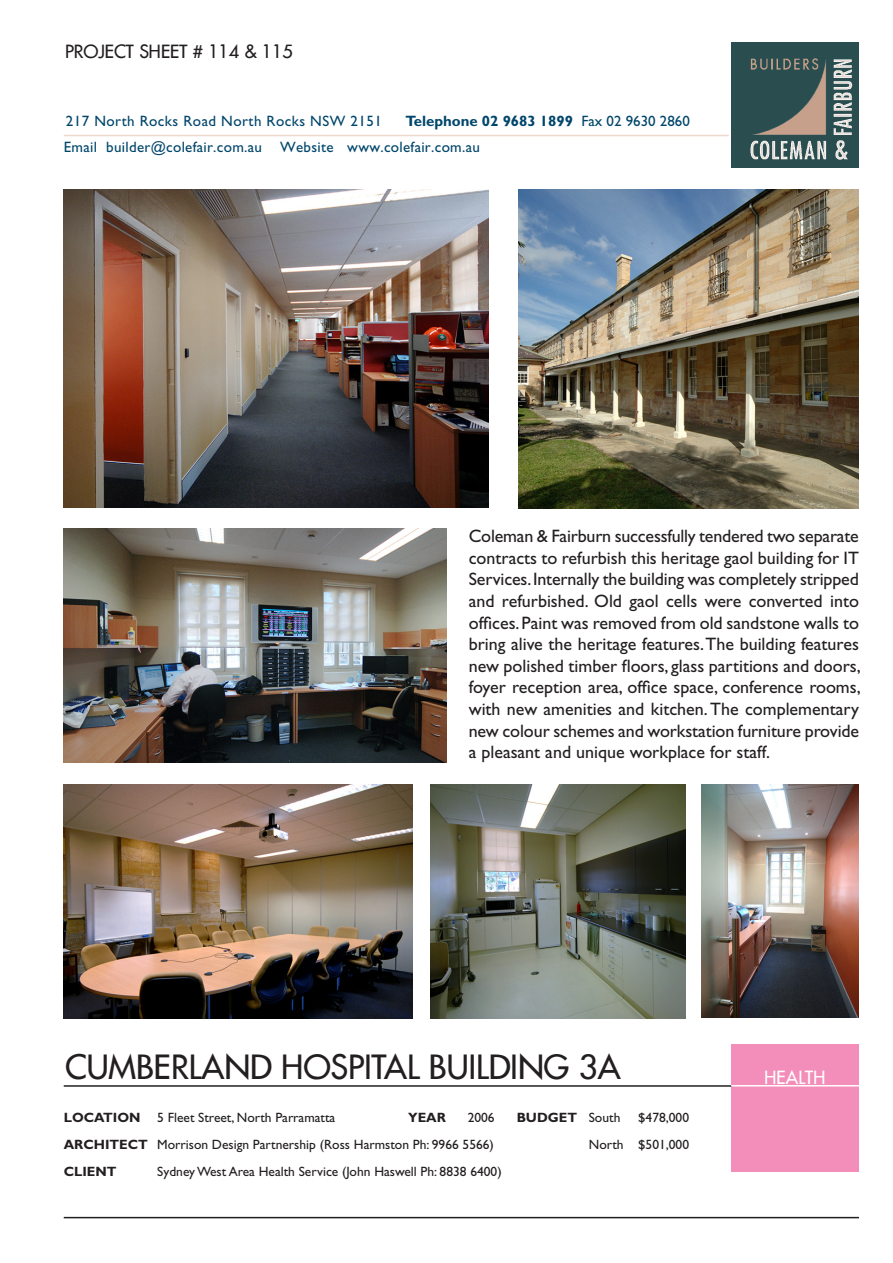
<style>
.page{position:relative;width:893px;height:1263px;background:#fff}
.page>*{position:absolute;margin:0;border:0;box-sizing:border-box;transform-origin:0 0}
.Headline{font:33px "Futura";color:#231f20}
.Body_text{font:18px/21.6px "Gill Sans";color:#231f20;text-align:justify}
.Subhead_2{font:18px "Futura";color:#231f20}
.Subhead_2-2{font:18px "Futura";color:#fff}
.Address{font:15px "Gill Sans";letter-spacing:.02em;color:#00466b}
.Address-2{font:700 15px "Gill Sans";color:#00466b}
.Address-3{font:13.5px "Gill Sans";color:#231f20}
.Address-4{font:700 13.5px "Gill Sans";color:#231f20}
.s1{font-weight:400}
.s2{font-weight:700}
</style>
<div class="page">
<hr style="left:64px;top:135px;width:665px;height:1px;background:#efd9cf">
<div style="left:731px;top:1044px;width:128px;height:127px;background:#f38eba"></div>
<hr style="left:64px;top:1217px;width:795px;height:1px;background:#231f20">
<hr style="left:64px;top:1085px;width:668px;height:2px;background:#231f20">
<hr style="left:731px;top:1085px;width:128px;height:1px;background:#fff">
<img style="left:731px;top:43px;width:128px;height:124px">
<img style="left:64px;top:189px;width:425px;height:318px">
<img style="left:519px;top:189px;width:340px;height:319px">
<img style="left:64px;top:529px;width:383px;height:233px">
<img style="left:64px;top:784px;width:348px;height:235px">
<img style="left:430px;top:784px;width:255px;height:234px">
<img style="left:702px;top:784px;width:157px;height:234px">
<p class="Subhead_2" style="left:65px;top:39px;width:229px">PROJECT SHEET # 114 &amp; 115</p>
<p class="Address" style="left:66px;top:112px;width:317px">217 North Rocks Road North Rocks NSW 2151</p>
<p class="Address-2" style="left:405px;top:112px;width:286px">Telephone 02 9683 1899 <span class="s1">Fax 02 9630 2860</span></p>
<p class="Address" style="left:64px;top:139px;width:418px">Email builder@colefair.com.au Website www.colefair.com.au</p>
<p class="Body_text" style="left:469px;top:525px;width:393px">Coleman &amp; Fairburn successfully tendered two separate contracts to refurbish this heritage gaol building for IT Services. Internally the building was completely stripped and refurbished. Old gaol cells were converted into offices. Paint was removed from old sandstone walls to bring alive the heritage features. The building features new polished timber floors, glass partitions and doors, foyer reception area, office space, conference rooms, with new amenities and kitchen. The complementary new colour schemes and workstation furniture provide a pleasant and unique workplace for staff.</p>
<p class="Headline" style="left:65px;top:1045px;width:557px">CUMBERLAND HOSPITAL BUILDING 3A</p>
<p class="Address-3" style="left:64px;top:1110px;width:273px"><span class="s2">LOCATION</span> 5 Fleet Street, North Parramatta</p>
<p class="Address-4" style="left:408px;top:1109px;width:39px">YEAR</p>
<p class="Address-3" style="left:468px;top:1110px;width:28px">2006</p>
<p class="Address-4" style="left:517px;top:1109px;width:105px">BUDGET <span class="s1">South</span></p>
<p class="Address-3" style="left:638px;top:1110px;width:52px">$478,000</p>
<p class="Address-3" style="left:64px;top:1137px;width:432px"><span class="s2">ARCHITECT</span> Morrison Design Partnership (Ross Harmston Ph: 9966 5566)</p>
<p class="Address-3" style="left:589px;top:1137px;width:102px">North $501,000</p>
<p class="Address-4" style="left:64px;top:1163px;width:54px">CLIENT</p>
<p class="Address-3" style="left:157px;top:1164px;width:346px">Sydney West Area Health Service (John Haswell Ph: 8838 6400)</p>
<p class="Subhead_2-2" style="left:764px;top:1065px;width:63px">HEALTH</p>
</div>
